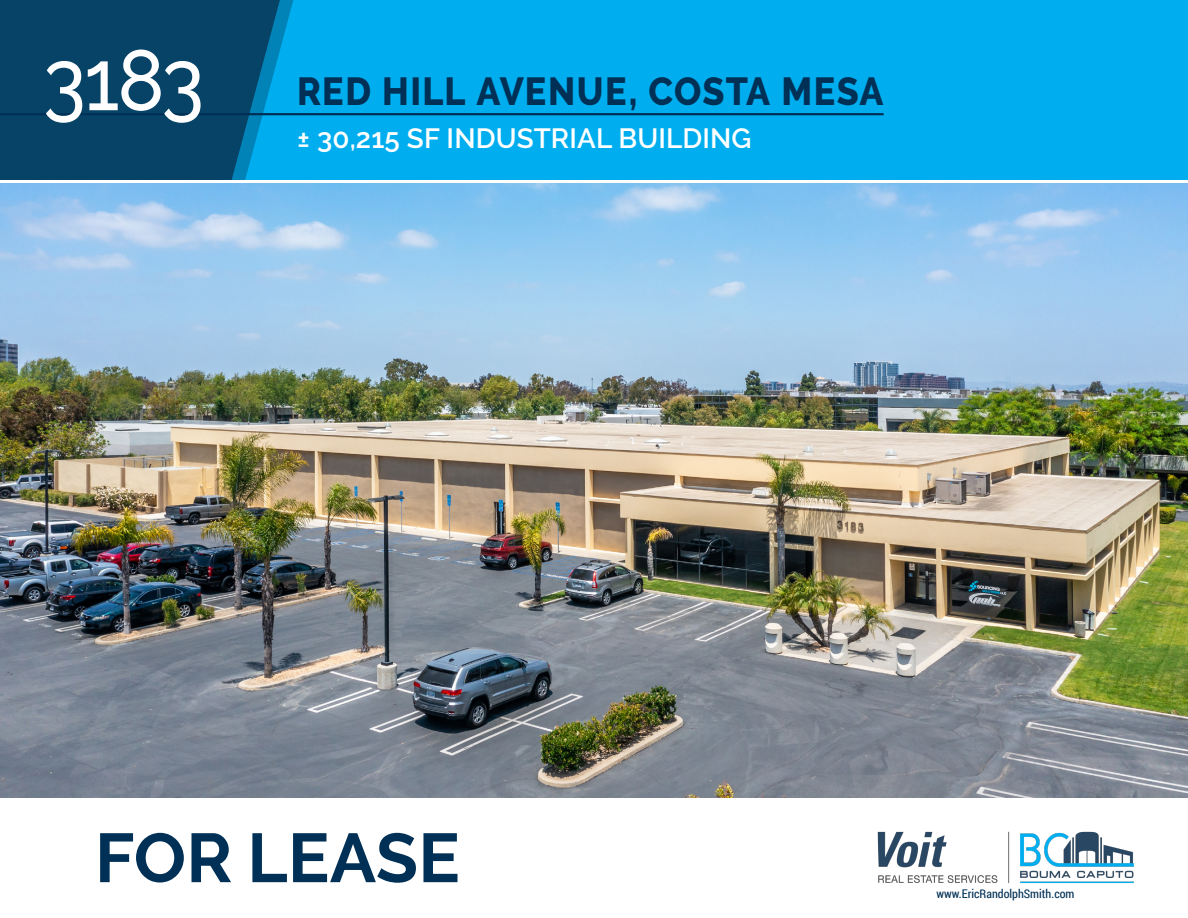
<style>
.page{position:relative;width:1188px;height:918px;background:#fff}
.page>*{position:absolute;margin:0;border:0;box-sizing:border-box;transform-origin:0 0}
.t1{font:700 69px "Raleway";letter-spacing:.005em;color:#003055}
.t2{font:800 39px "Raleway";letter-spacing:.035em;color:#003055;scale:.92 1}
.t3{font:600 27.75px "Raleway";letter-spacing:.005em;color:#fff}
.Company_Address{font:12px "Roboto Condensed";color:#003055}
.s1{font-weight:500;font-size:85.5px;color:#fff}
</style>
<div class="page">
<div style="left:0;top:0;width:222px;height:180px;background:#074367"></div>
<div style="left:222px;top:0;width:14px;height:180px;background:#074367"></div>
<div style="left:236px;top:0;width:952px;height:180px;background:#00aeef"></div>
<img style="left:0;top:183px;width:1188px;height:614px">
<img style="left:878px;top:831px;width:256px;height:53px">
<hr style="left:0;top:113px;width:884px;height:2px;background:#003055">
<p class="t2" style="left:43px;top:69px;width:915px"><span class="s1">3183</span> RED HILL AVENUE, COSTA MESA</p>
<p class="t3" style="left:297px;top:122px;width:456px">± 30,215 SF INDUSTRIAL BUILDING</p>
<h1 class="t1" style="left:95px;top:818px;width:366px">FOR LEASE</h1>
<p class="Company_Address" style="left:937px;top:885px;width:139px">www.EricRandolphSmith.com</p>
</div>
